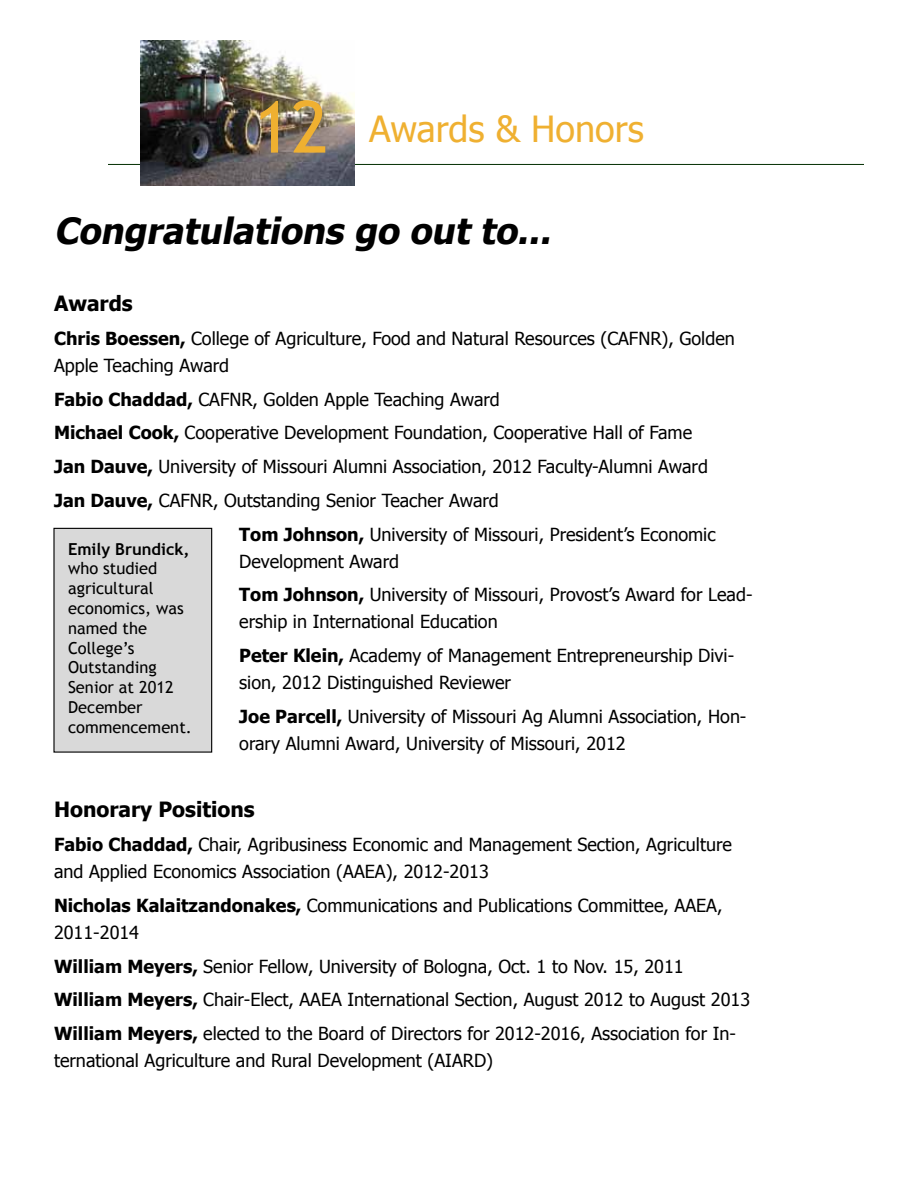
<style>
.page{position:relative;width:918px;height:1188px;background:#fff}
.page>*{position:absolute;margin:0;border:0;box-sizing:border-box;transform-origin:0 0}
.t1{font:italic 700 36px "Tahoma";color:#000}
.t2{font:36px "Tahoma";color:#efb031}
.t3{font:700 21px "Tahoma";color:#000}
.t4{font:18px/33.8px "Tahoma";color:#000}
.t5{font:16.5px/19.8px "Trebuchet MS";color:#000}
.t6{font:700 16.5px "Trebuchet MS";color:#000}
.s1{font-family:"Trebuchet MS";font-size:72px}
.s2{font-weight:700}
</style>
<div class="page">
<hr style="left:108px;top:164px;width:756px;height:1px;background:#032f02">
<img style="left:140px;top:40px;width:214px;height:146px">
<div style="left:54px;top:528px;width:158px;height:224px;background:#d9d9d9"></div>
<div style="left:53px;top:528px;width:159px;height:225px;border:1px solid #000"></div>
<h1 class="t2" style="left:254px;top:105px;width:392px"><span class="s1">12</span> Awards &amp; Honors</h1>
<h1 class="t1" style="left:54px;top:205px;width:506px">Congratulations go out to...</h1>
<p class="t3" style="left:54px;top:289px;width:80px">Awards</p>
<p class="t4" style="left:54px;top:324px;width:682px;line-height:27px"><span class="s2">Chris Boessen,</span> College of Agriculture, Food and Natural Resources (CAFNR), Golden<br>Apple Teaching Award</p>
<p class="t4" style="left:54px;top:381px;width:447px"><span class="s2">Fabio Chaddad,</span> CAFNR, Golden Apple Teaching Award</p>
<p class="t4" style="left:54px;top:415px;width:640px"><span class="s2">Michael Cook,</span> Cooperative Development Foundation, Cooperative Hall of Fame</p>
<p class="t4" style="left:54px;top:449px;width:655px"><span class="s2">Jan Dauve,</span> University of Missouri Alumni Association, 2012 Faculty-Alumni Award</p>
<p class="t4" style="left:54px;top:483px;width:446px"><span class="s2">Jan Dauve,</span> CAFNR, Outstanding Senior Teacher Award</p>
<p class="t4" style="left:239px;top:516px;width:478px"><span class="s2">Tom Johnson,</span> University of Missouri, President’s Economic</p>
<p class="t4" style="left:239px;top:543px;width:515px">Development Award<br><span class="s2">Tom Johnson,</span> University of Missouri, Provost’s Award for Lead-</p>
<p class="t4" style="left:239px;top:604px;width:496px">ership in International Education<br><span class="s2">Peter Klein,</span> Academy of Management Entrepreneurship Divi-</p>
<p class="t4" style="left:239px;top:665px;width:509px">sion, 2012 Distinguished Reviewer<br><span class="s2">Joe Parcell,</span> University of Missouri Ag Alumni Association, Hon-</p>
<p class="t4" style="left:239px;top:726px;width:388px">orary Alumni Award, University of Missouri, 2012</p>
<p class="t6" style="left:68px;top:538px;width:123px">Emily Brundick,</p>
<p class="t5" style="left:68px;top:559px;width:125px">who studied agricultural economics, was named the<br>College’s<br>Outstanding<br>Senior at 2012<br>December commencement.</p>
<p class="t3" style="left:54px;top:795px;width:202px">Honorary Positions</p>
<p class="t4" style="left:54px;top:830px;width:679px;line-height:27px"><span class="s2">Fabio Chaddad,</span> Chair, Agribusiness Economic and Management Section, Agriculture and Applied Economics Association (AAEA), 2012-2013</p>
<p class="t4" style="left:54px;top:891px;width:670px;line-height:27px"><span class="s2">Nicholas Kalaitzandonakes,</span> Communications and Publications Committee, AAEA,<br>2011-2014</p>
<p class="t4" style="left:54px;top:948px;width:698px"><span class="s2">William Meyers,</span> Senior Fellow, University of Bologna, Oct. 1 to Nov. 15, 2011<br><span class="s2">William Meyers,</span> Chair-Elect, AAEA International Section, August 2012 to August 2013<br><span class="s2">William Meyers,</span> elected to the Board of Directors for 2012-2016, Association for In-</p>
<p class="t4" style="left:54px;top:1043px;width:441px">ternational Agriculture and Rural Development (AIARD)</p>
</div>
